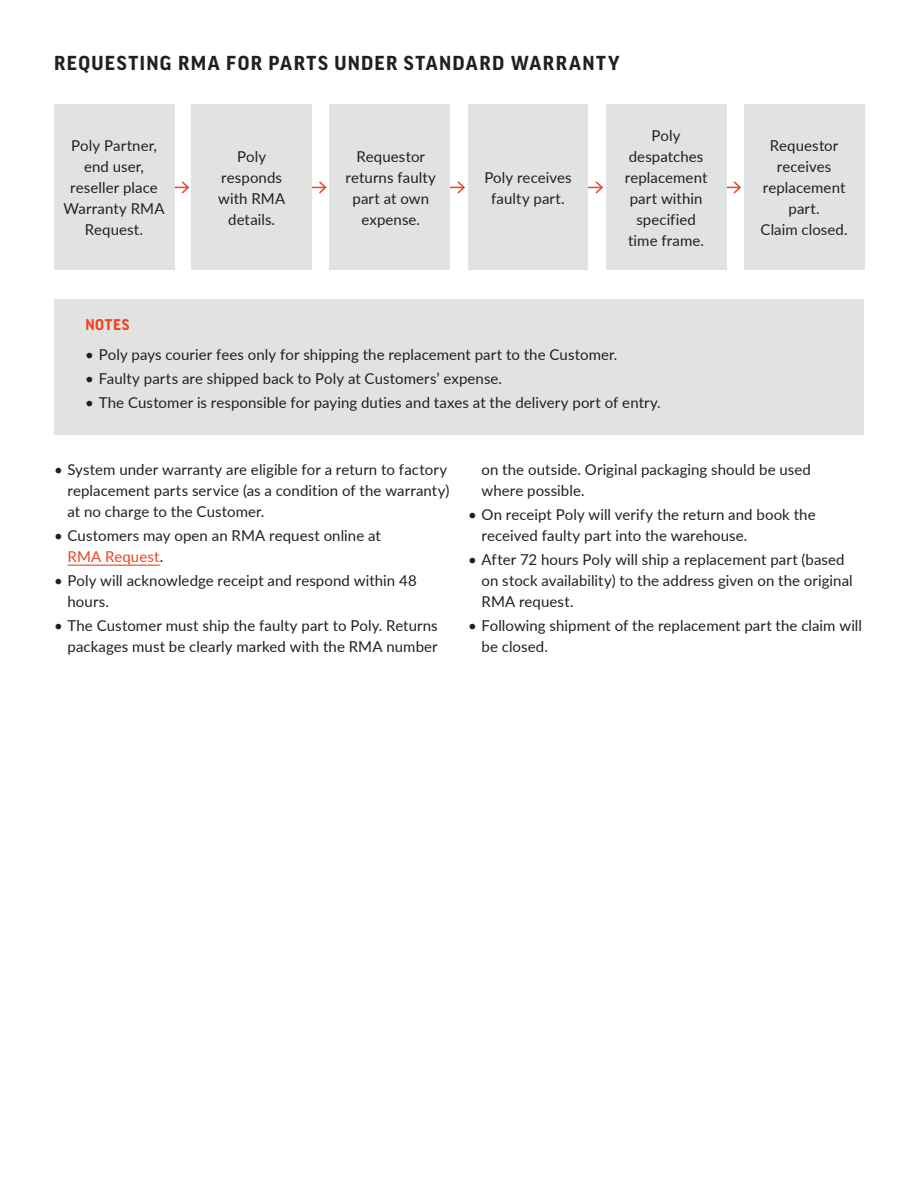
<style>
.page{position:relative;width:918px;height:1188px;background:#fff}
.page>*{position:absolute;margin:0;border:0;box-sizing:border-box;transform-origin:0 0}
.t1{font:700 19.5px "Good Pro";letter-spacing:.075em;color:#231f20}
.t2{font:15px/21px "Lato";letter-spacing:.005em;color:#231f20}
.t3{font:700 15px "Good Pro";letter-spacing:.045em;color:#ef4422}
.s1{color:#ef4422}
</style>
<div class="page">
<svg style="left:174px;top:180px;width:16px;height:15px"></svg>
<svg style="left:312px;top:181px;width:15px;height:13px"></svg>
<svg style="left:450px;top:181px;width:15px;height:13px"></svg>
<svg style="left:588px;top:181px;width:15px;height:13px"></svg>
<svg style="left:726px;top:180px;width:15px;height:15px"></svg>
<div style="left:54px;top:105px;width:120px;height:165px;background:#e1e3e3"></div>
<div style="left:330px;top:105px;width:120px;height:165px;background:#e1e3e3"></div>
<div style="left:191px;top:105px;width:121px;height:165px;background:#e1e3e3"></div>
<div style="left:468px;top:105px;width:120px;height:165px;background:#e1e3e3"></div>
<div style="left:606px;top:105px;width:120px;height:165px;background:#e1e3e3"></div>
<div style="left:744px;top:105px;width:120px;height:165px;background:#e1e3e3"></div>
<hr style="left:68px;top:565px;width:92px;height:1px;background:#ef4422">
<div style="left:54px;top:299px;width:810px;height:136px;background:#e1e3e3"></div>
<h1 class="t1" style="left:54px;top:52px;width:567px">REQUESTING RMA FOR PARTS UNDER STANDARD WARRANTY</h1>
<p class="t2" style="left:63px;top:135px;width:103px;text-align:center">Poly Partner, end user, reseller place<br>Warranty RMA<br>Request.</p>
<p class="t2" style="left:346px;top:145px;width:92px;text-align:center">Requestor returns faulty part at own expense.</p>
<p class="t2" style="left:218px;top:145px;width:68px;text-align:center">Poly responds with RMA details.</p>
<p class="t2" style="left:484px;top:166px;width:89px;text-align:center">Poly receives faulty part.</p>
<p class="t2" style="left:625px;top:124px;width:84px;text-align:center">Poly despatches replacement part within specified time frame.</p>
<p class="t2" style="left:761px;top:135px;width:89px;text-align:center">Requestor receives replacement part.<br>Claim closed.</p>
<p class="t3" style="left:85px;top:316px;width:45px">NOTES</p>
<p class="t2" style="left:85px;top:343px;width:533px">• Poly pays courier fees only for shipping the replacement part to the Customer.</p>
<p class="t2" style="left:85px;top:367px;width:418px">• Faulty parts are shipped back to Poly at Customers’ expense.</p>
<p class="t2" style="left:85px;top:391px;width:577px">• The Customer is responsible for paying duties and taxes at the delivery port of entry.</p>
<p class="t2" style="left:68px;top:459px;width:383px;text-indent:-14px">• System under warranty are eligible for a return to factory replacement parts service (as a condition of the warranty) at no charge to the Customer.</p>
<p class="t2" style="left:68px;top:525px;width:315px;text-indent:-14px">• Customers may open an RMA request online at<br><span class="s1">RMA Request</span>.</p>
<p class="t2" style="left:68px;top:570px;width:351px;text-indent:-14px">• Poly will acknowledge receipt and respond within 48 hours.</p>
<p class="t2" style="left:54px;top:615px;width:385px;text-align:right">• The Customer must ship the faulty part to Poly. Returns packages must be clearly marked with the RMA number</p>
<p class="t2" style="left:482px;top:459px;width:331px">on the outside. Original packaging should be used where possible.</p>
<p class="t2" style="left:482px;top:504px;width:336px;text-indent:-14px">• On receipt Poly will verify the return and book the received faulty part into the warehouse.</p>
<p class="t2" style="left:482px;top:549px;width:373px;text-indent:-14px">• After 72 hours Poly will ship a replacement part (based on stock availability) to the address given on the original<br>RMA request.</p>
<p class="t2" style="left:482px;top:615px;width:382px;text-indent:-14px">• Following shipment of the replacement part the claim will be closed.</p>
</div>
